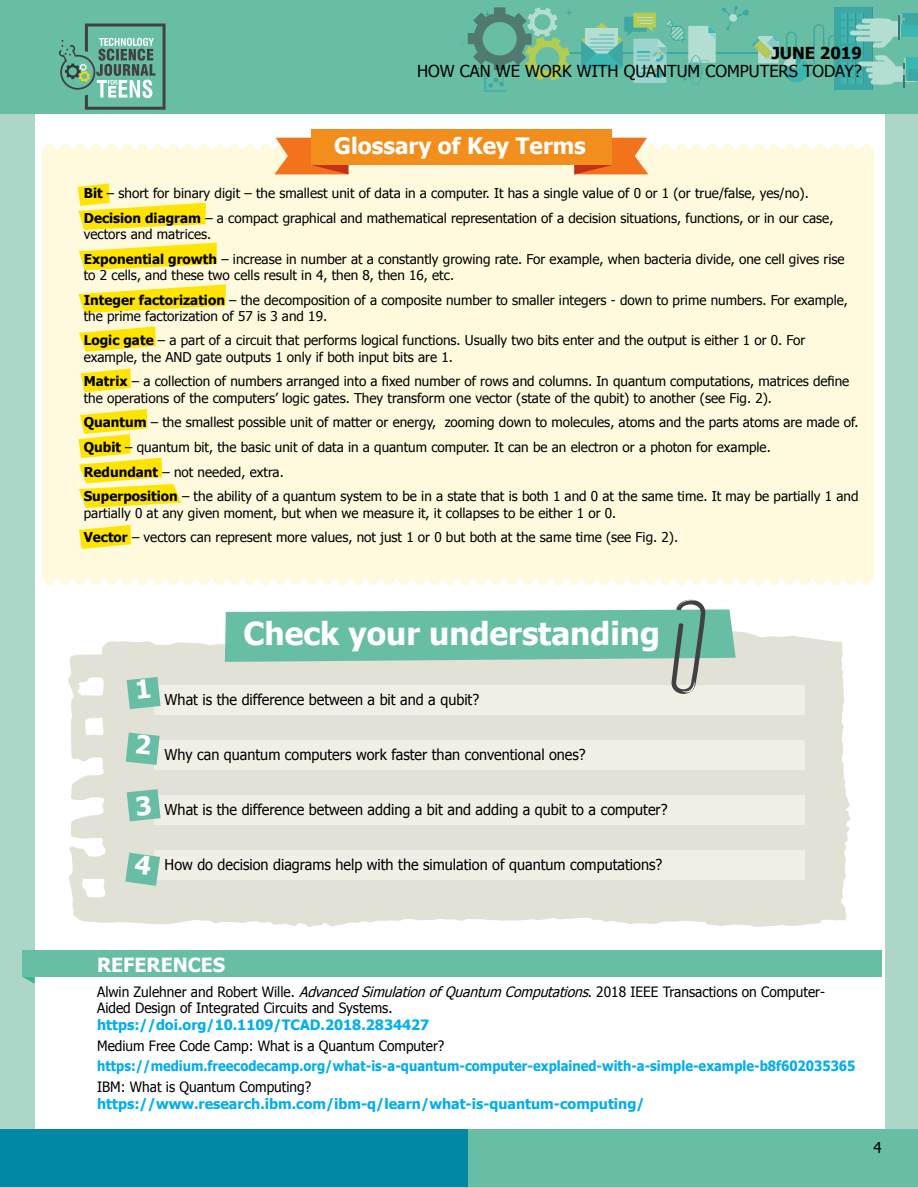
<style>
.page{position:relative;width:918px;height:1188px;background:#acd7c8}
.page>*{position:absolute;margin:0;border:0;box-sizing:border-box;transform-origin:0 0}
.t1{font:700 31.5px "Tahoma";color:#fff}
.t2{font:700 22.5px "Tahoma";color:#fff}
.t3{font:700 19.5px "Tahoma";color:#fff}
.t4{font:16.5px "Tahoma";color:#000}
.t5{font:700 16.5px "Tahoma";color:#000}
.t6{font:15px "Tahoma";color:#000;scale:.96 1}
.t7{font:15px "Tahoma";color:#000}
.t8{font:14.25px/16.5px "Tahoma";color:#000;scale:.96 1}
.t9{font:700 14.25px "Tahoma";color:#00aeef}
.t10{font:700 14.1px "Tahoma";color:#00aeef;scale:.92 1}
.t11{font:13.5px/24.8px "Tahoma";color:#000}
.s1{font-weight:700}
.s2{font-style:italic}
</style>
<div class="page">
<div style="left:35px;top:1px;width:849px;height:1140px;background:#fff"></div>
<div style="left:451px;top:1129px;width:467px;height:58px;background:#68bea4"></div>
<div style="left:0;top:1129px;width:468px;height:58px;background:#0088a4"></div>
<div style="left:0;top:0;width:918px;height:113px;background:#68bea4"></div>
<svg style="left:58px;top:24px;width:108px;height:86px"></svg>
<svg style="left:68px;top:631px;width:783px;height:296px;background:#e4e4d9"></svg>
<div style="left:154px;top:685px;width:650px;height:29px;background:#f0efe5"></div>
<div style="left:154px;top:740px;width:650px;height:29px;background:#f0efe5"></div>
<div style="left:154px;top:795px;width:650px;height:29px;background:#f0efe5"></div>
<div style="left:154px;top:850px;width:650px;height:29px;background:#f0efe5"></div>
<svg style="left:225px;top:599px;width:511px;height:95px"></svg>
<svg style="left:23px;top:977px;width:12px;height:7px"></svg>
<div style="left:22px;top:951px;width:859px;height:26px;background:#68bea4"></div>
<svg style="left:42px;top:577px;width:832px;height:8px"></svg>
<div style="left:42px;top:149px;width:832px;height:428px;background:#fffade"></div>
<svg style="left:43px;top:138px;width:830px;height:36px"></svg>
<div style="left:312px;top:129px;width:300px;height:36px;background:#f28f1c"></div>
<svg style="left:79px;top:243px;width:138px;height:27px"></svg>
<svg style="left:78px;top:284px;width:148px;height:29px"></svg>
<svg style="left:79px;top:525px;width:52px;height:24px"></svg>
<svg style="left:78px;top:183px;width:128px;height:47px"></svg>
<svg style="left:81px;top:369px;width:50px;height:23px"></svg>
<svg style="left:79px;top:326px;width:77px;height:26px"></svg>
<svg style="left:78px;top:409px;width:103px;height:99px"></svg>
<hr style="left:560px;top:52px;width:224px;height:1px;background:#1293a3">
<svg style="left:834px;top:7px;width:38px;height:83px"></svg>
<hr style="left:866px;top:68px;width:23px;height:4px;background:#b3ded1;border-radius:2px">
<div style="left:872px;top:62px;width:24px;height:22px;background:#b3ded1;border-radius:6px"></div>
<hr style="left:871px;top:80px;width:16px;height:4px;background:#b3ded1;border-radius:2px">
<svg style="left:868px;top:74px;width:23px;height:4px"></svg>
<hr style="left:858px;top:62px;width:23px;height:4px;background:#b3ded1;border-radius:2px">
<div style="left:870px;top:19px;width:23px;height:22px;background:#b3ded1;border-radius:6px"></div>
<hr style="left:862px;top:19px;width:23px;height:4px;background:#b3ded1;border-radius:2px">
<hr style="left:856px;top:25px;width:23px;height:4px;background:#b3ded1;border-radius:2px">
<hr style="left:856px;top:37px;width:23px;height:4px;background:#b3ded1;border-radius:2px">
<hr style="left:850px;top:31px;width:23px;height:4px;background:#b3ded1;border-radius:2px">
<div style="left:906px;top:57px;width:12px;height:24px;background:#3bb7b1"></div>
<div style="left:908px;top:69px;width:10px;height:12px;background:#3da8a3"></div>
<svg style="left:875px;top:55px;width:42px;height:32px"></svg>
<div style="left:902px;top:13px;width:16px;height:23px;background:#3bb7b1"></div>
<div style="left:903px;top:13px;width:15px;height:12px;background:#3da8a3"></div>
<svg style="left:873px;top:14px;width:36px;height:34px"></svg>
<svg style="left:722px;top:6px;width:142px;height:78px"></svg>
<svg style="left:461px;top:7px;width:255px;height:85px"></svg>
<svg style="left:127px;top:677px;width:34px;height:32px"></svg>
<svg style="left:126px;top:733px;width:34px;height:32px"></svg>
<svg style="left:125px;top:853px;width:35px;height:33px"></svg>
<svg style="left:127px;top:789px;width:34px;height:32px"></svg>
<p class="t5" style="left:772px;top:42px;width:92px">JUNE 2019</p>
<p class="t4" style="left:417px;top:60px;width:446px">HOW CAN WE WORK WITH QUANTUM COMPUTERS TODAY?</p>
<h2 class="t2" style="left:334px;top:131px;width:253px">Glossary of Key Terms</h2>
<p class="t11" style="left:84px;top:180px;width:751px"><span class="s1">Bit</span> – short for binary digit – the smallest unit of data in a computer. It has a single value of 0 or 1 (or true/false, yes/no).<br><span class="s1">Decision diagram</span> – a compact graphical and mathematical representation of a decision situations, functions, or in our case,</p>
<p class="t11" style="left:84px;top:221px;width:762px">vectors and matrices.<br><span class="s1">Exponential growth</span> – increase in number at a constantly growing rate. For example, when bacteria divide, one cell gives rise</p>
<p class="t11" style="left:84px;top:262px;width:766px">to 2 cells, and these two cells result in 4, then 8, then 16, etc.<br><span class="s1">Integer factorization</span> – the decomposition of a composite number to smaller integers - down to prime numbers. For example,</p>
<p class="t11" style="left:84px;top:303px;width:723px">the prime factorization of 57 is 3 and 19.<br><span class="s1">Logic gate</span> – a part of a circuit that performs logical functions. Usually two bits enter and the output is either 1 or 0. For</p>
<p class="t11" style="left:84px;top:344px;width:767px">example, the AND gate outputs 1 only if both input bits are 1.<br><span class="s1">Matrix</span> – a collection of numbers arranged into a fixed number of rows and columns. In quantum computations, matrices define</p>
<p class="t11" style="left:84px;top:385px;width:776px">the operations of the computers’ logic gates. They transform one vector (state of the qubit) to another (see Fig. 2).<br><span class="s1">Quantum</span> – the smallest possible unit of matter or energy, zooming down to molecules, atoms and the parts atoms are made of.<br><span class="s1">Qubit</span> – quantum bit, the basic unit of data in a quantum computer. It can be an electron or a photon for example.<br><span class="s1">Redundant</span> – not needed, extra.<br><span class="s1">Superposition</span> – the ability of a quantum system to be in a state that is both 1 and 0 at the same time. It may be partially 1 and</p>
<p class="t11" style="left:84px;top:500px;width:596px">partially 0 at any given moment, but when we measure it, it collapses to be either 1 or 0.<br><span class="s1">Vector</span> – vectors can represent more values, not just 1 or 0 but both at the same time (see Fig. 2).</p>
<h1 class="t1" style="left:244px;top:611px;width:418px">Check your understanding</h1>
<p class="t6" style="left:165px;top:689px;width:329px">What is the difference between a bit and a qubit?</p>
<p class="t6" style="left:165px;top:744px;width:440px">Why can quantum computers work faster than conventional ones?</p>
<p class="t6" style="left:165px;top:799px;width:525px">What is the difference between adding a bit and adding a qubit to a computer?</p>
<p class="t6" style="left:165px;top:854px;width:520px">How do decision diagrams help with the simulation of quantum computations?</p>
<h3 class="t3" style="left:97px;top:951px;width:129px">REFERENCES</h3>
<p class="t8" style="left:97px;top:983px;width:760px">Alwin Zulehner and Robert Wille. <span class="s2">AdvancedSimulationofQuantum Computations</span>. 2018 IEEE Transactions on Computer-<br>Aided Design of Integrated Circuits and Systems.</p>
<p class="t9" style="left:97px;top:1015px;width:334px">https://doi.org/10.1109/TCAD.2018.2834427</p>
<p class="t8" style="left:97px;top:1037px;width:363px">Medium Free Code Camp: What is a Quantum Computer?</p>
<p class="t10" style="left:97px;top:1056px;width:826px">https://medium.freecodecamp.org/what-is-a-quantum-computer-explained-with-a-simple-example-b8f602035365</p>
<p class="t8" style="left:97px;top:1078px;width:225px">IBM: What is Quantum Computing?</p>
<p class="t9" style="left:97px;top:1093px;width:549px">https://www.research.ibm.com/ibm-q/learn/what-is-quantum-computing/</p>
<p class="t7" style="left:874px;top:1137px;width:10px">4</p>
</div>
